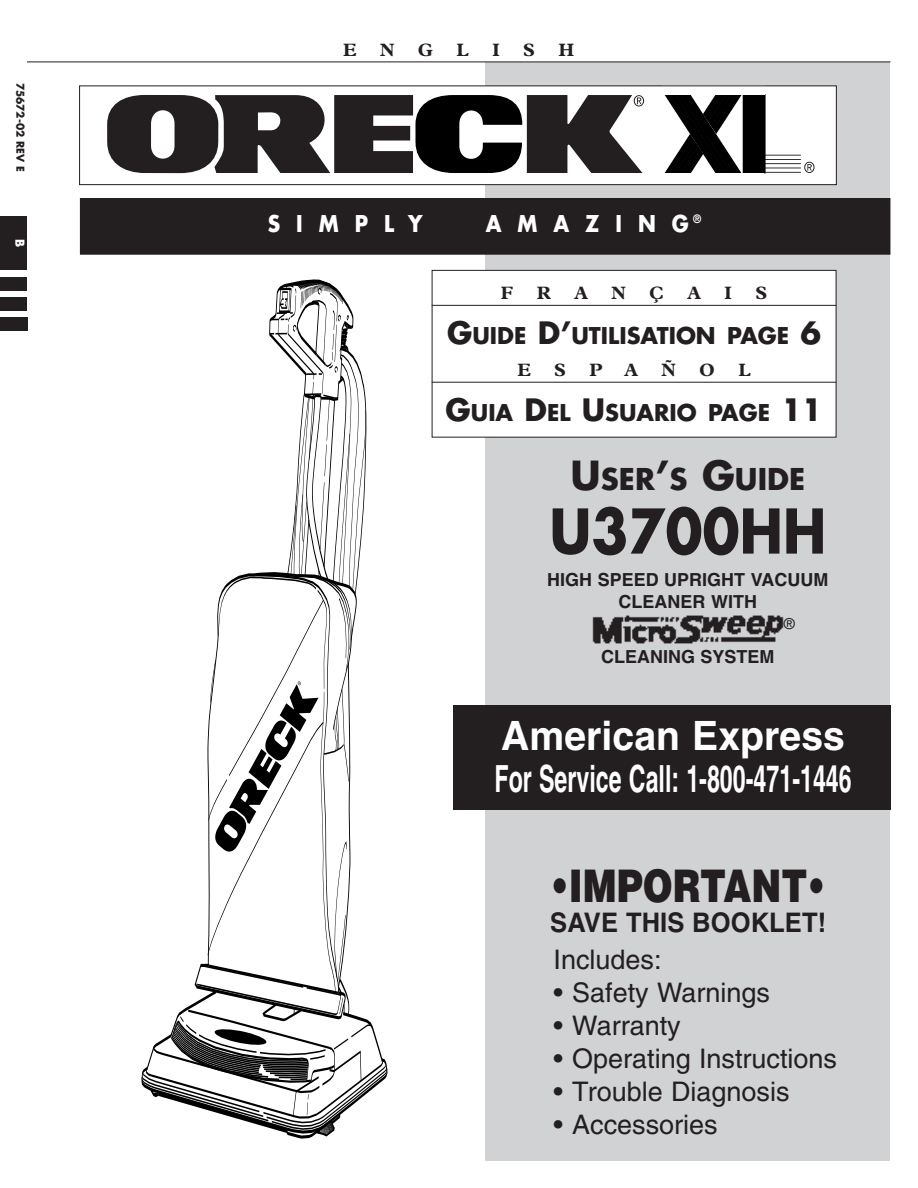
<style>
.page{position:relative;width:918px;height:1188px;background:#fff}
.page>*{position:absolute;margin:0;border:0;box-sizing:border-box;transform-origin:0 0}
.t1{font:700 60px "Futura";color:#231f20;scale:.9 1}
.t2{font:900 45px "Helvetica";color:#231f20;scale:.8 1}
.t3{font:700 40.5px "Helvetica";color:#fff}
.t4{font:700 37.5px "Helvetica";color:#fff;scale:.62 1}
.t5{font:700 29.25px "Futura";color:#231f20}
.t6{font:27px "Helvetica";color:#231f20}
.t7{font:700 27px "Helvetica";color:#231f20;scale:.95 1}
.t8{font:700 22.5px "Futura";color:#231f20}
.t9{font:700 22.5px "Futura";letter-spacing:.79em;color:#fff;scale:.9 1}
.t10{font:700 18px/21.6px "Helvetica";color:#231f20;text-align:center}
.t11{font:700 18px "Plantin";color:#231f20}
.t12{font:15px "Helvetica";color:#231f20}
.t13{font:700 12px "Futura";color:#fff}
.t14{font:700 10.5px "Futura";color:#231f20}
.s1{font-size:30px}
.s2{font-size:39px}
</style>
<div class="page">
<div style="left:485px;top:63px;width:405px;height:1098px;background:#d1d2d4"></div>
<svg style="left:141px;top:279px;width:247px;height:860px"></svg>
<img style="left:592px;top:615px;width:192px;height:29px">
<div style="left:80px;top:86px;width:756px;height:99px;background:#fff"></div>
<hr style="left:763px;top:171px;width:38px;height:2px;background:#000">
<hr style="left:763px;top:167px;width:38px;height:2px;background:#000">
<hr style="left:763px;top:163px;width:38px;height:2px;background:#000">
<hr style="left:763px;top:158px;width:38px;height:2px;background:#000">
<hr style="left:763px;top:154px;width:38px;height:2px;background:#000">
<hr style="left:762px;top:94px;width:2px;height:79px;background:#000">
<hr style="left:757px;top:94px;width:3px;height:79px;background:#000">
<hr style="left:753px;top:94px;width:2px;height:79px;background:#000">
<hr style="left:749px;top:94px;width:2px;height:79px;background:#000">
<svg style="left:664px;top:95px;width:83px;height:78px"></svg>
<div style="left:662px;top:86px;width:103px;height:9px;background:#fff"></div>
<svg style="left:107px;top:95px;width:537px;height:78px"></svg>
<svg style="left:804px;top:162px;width:11px;height:11px"></svg>
<div style="left:79px;top:86px;width:758px;height:99px;border:1px solid #231f20"></div>
<div style="left:81px;top:199px;width:808px;height:55px;background:#231f20"></div>
<div style="left:80px;top:198px;width:810px;height:57px;border:1px solid #231f20"></div>
<hr style="left:27px;top:62px;width:863px;height:1px;background:#231f20">
<div style="left:432px;top:270px;width:404px;height:167px;background:#fff"></div>
<div style="left:432px;top:270px;width:404px;height:168px;border:1px solid #231f20"></div>
<hr style="left:432px;top:305px;width:404px;height:1px;background:#231f20">
<hr style="left:432px;top:382px;width:404px;height:1px;background:#231f20">
<div style="left:453px;top:706px;width:437px;height:104px;background:#231f20"></div>
<div style="left:0;top:216px;width:27px;height:54px;background:#231f20"></div>
<div style="left:0;top:277px;width:27px;height:13px;background:#231f20"></div>
<div style="left:0;top:297px;width:27px;height:13px;background:#231f20"></div>
<div style="left:0;top:317px;width:28px;height:14px;background:#231f20"></div>
<p class="t14" style="left:25px;top:82px;width:91px;rotate:90deg">75672-02 REV E</p>
<p class="t13" style="left:25px;top:239px;width:10px;rotate:90deg">B</p>
<p class="t11" style="left:343px;top:44px;width:15px">E</p>
<p class="t11" style="left:380px;top:44px;width:16px">N</p>
<p class="t11" style="left:418px;top:44px;width:17px">G</p>
<p class="t11" style="left:457px;top:44px;width:14px">L</p>
<p class="t11" style="left:492px;top:44px;width:9px">I</p>
<p class="t11" style="left:523px;top:44px;width:13px">S</p>
<p class="t11" style="left:558px;top:44px;width:17px">H</p>
<p class="t9" style="left:268px;top:213px;width:174px">SIMPLY</p>
<p class="t9" style="left:486px;top:213px;width:241px">AMAZING<sup>®</sup></p>
<p class="t11" style="left:501px;top:287px;width:14px">F</p>
<p class="t11" style="left:537px;top:287px;width:15px">R</p>
<p class="t11" style="left:574px;top:287px;width:16px">A</p>
<p class="t11" style="left:612px;top:287px;width:16px">N</p>
<p class="t11" style="left:649px;top:287px;width:16px">Ç</p>
<p class="t11" style="left:687px;top:287px;width:16px">A</p>
<p class="t11" style="left:725px;top:287px;width:9px">I</p>
<p class="t11" style="left:755px;top:287px;width:13px">S</p>
<p class="t8" style="left:447px;top:326px;width:375px"><span class="s1">G</span>UIDE <span class="s1">D’</span>UTILISATION PAGE <span class="s1">6</span></p>
<p class="t11" style="left:517px;top:364px;width:15px">E</p>
<p class="t11" style="left:554px;top:364px;width:13px">S</p>
<p class="t11" style="left:590px;top:364px;width:50px">P A</p>
<p class="t11" style="left:662px;top:364px;width:16px">Ñ</p>
<p class="t11" style="left:699px;top:364px;width:17px">O</p>
<p class="t11" style="left:738px;top:364px;width:14px">L</p>
<p class="t8" style="left:446px;top:402px;width:378px"><span class="s1">G</span>UIA <span class="s1">D</span>EL <span class="s1">U</span>SUARIO PAGE <span class="s1">11</span></p>
<p class="t5" style="left:571px;top:466px;width:236px"><span class="s2">U</span>SER<span class="s2">’</span>S <span class="s2">G</span>UIDE</p>
<h1 class="t1" style="left:549px;top:504px;width:309px">U3700HH</h1>
<p class="t10" style="left:547px;top:571px;width:283px">HIGH SPEED UPRIGHT VACUUM<br>CLEANER WITH</p>
<p class="t10" style="left:601px;top:647px;width:175px">CLEANING SYSTEM</p>
<p class="t12" style="left:784px;top:618px;width:13px">®</p>
<h3 class="t3" style="left:501px;top:719px;width:345px">American Express</h3>
<h3 class="t4" style="left:494px;top:764px;width:578px">For Service Call: 1-800-471-1446</h3>
<h2 class="t2" style="left:551px;top:861px;width:345px">•IMPORTANT•</h2>
<p class="t7" style="left:550px;top:912px;width:292px">SAVE THIS BOOKLET!</p>
<p class="t6" style="left:554px;top:950px;width:110px">Includes:</p>
<p class="t6" style="left:554px;top:983px;width:218px">• Safety Warnings</p>
<p class="t6" style="left:554px;top:1016px;width:129px">• Warranty</p>
<p class="t6" style="left:553px;top:1049px;width:285px">• Operating Instructions</p>
<p class="t6" style="left:553px;top:1082px;width:238px">• Trouble Diagnosis</p>
<p class="t6" style="left:553px;top:1115px;width:166px">• Accessories</p>
</div>
